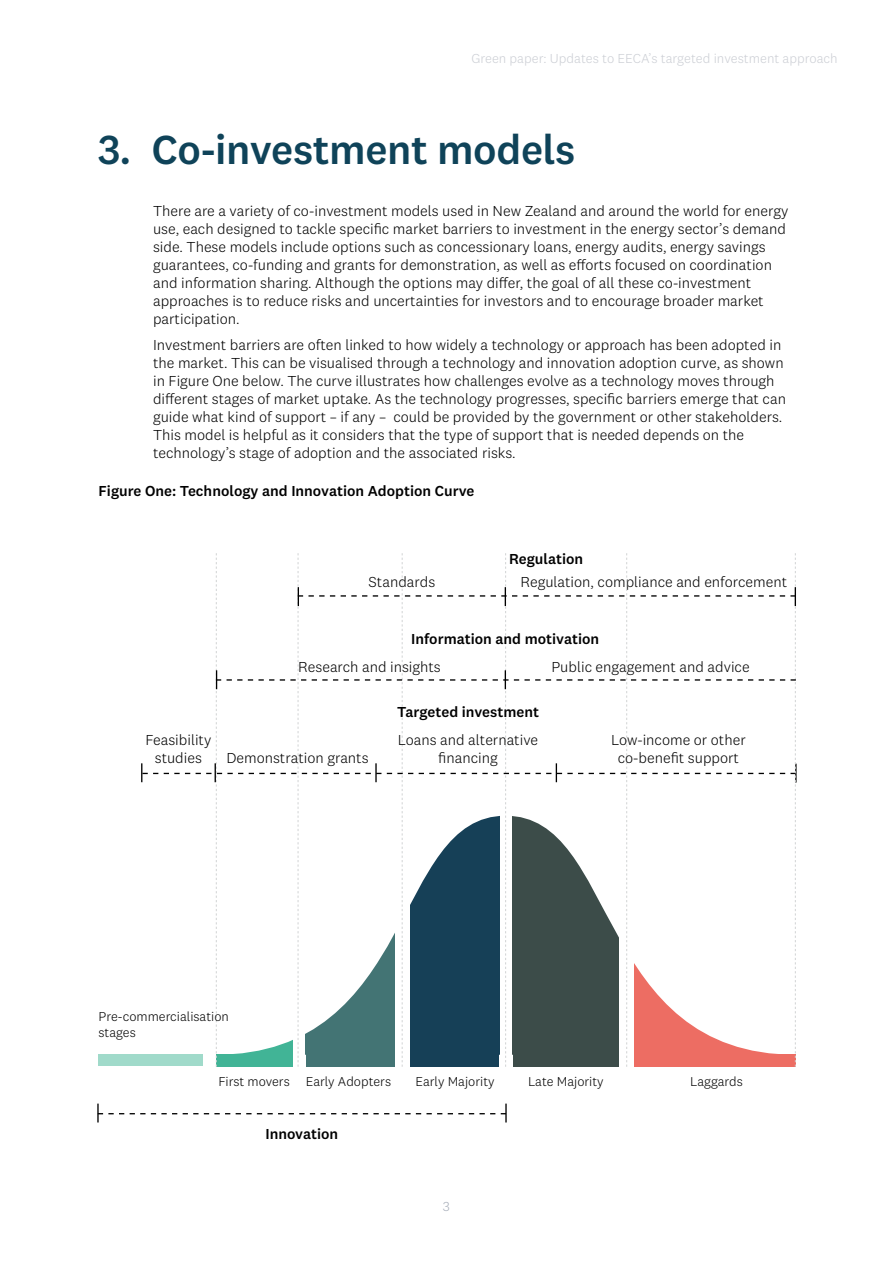
<style>
.page{position:relative;width:893px;height:1263px;background:#fff}
.page>*{position:absolute;margin:0;border:0;box-sizing:border-box;transform-origin:0 0}
.t1{font:500 42px "National 2";letter-spacing:-.01em;color:#0f4359}
.t2{font:300 15px/18px "National 2";color:#000;text-align:center}
.t3{font:500 15px "National 2";color:#000}
.t4{font:300 13.5px "National 2";color:#cccfd5}
.t5{font:300 13.5px "National 2";color:#a6adb8}
.t6{font:300 13.35px/15.9px "National 2";color:#000}
</style>
<div class="page">
<div style="left:99px;top:1054px;width:104px;height:12px;background:#a0daca"></div>
<svg style="left:141px;top:553px;width:655px;height:514px"></svg>
<svg style="left:97px;top:1103px;width:410px;height:19px"></svg>
<p class="t4" style="left:471px;top:51px;width:368px">Green paper: Updates to EECA’s targeted investment approach</p>
<h1 class="t1" style="left:98px;top:124px;width:479px">3. Co-investment models</h1>
<p class="t2" style="left:153px;top:202px;width:637px;text-align:left">There are a variety of co-investment models used in New Zealand and around the world for energy use, each designed to tackle specific market barriers to investment in the energy sector’s demand side. These models include options such as concessionary loans, energy audits, energy savings guarantees, co-funding and grants for demonstration, as well as efforts focused on coordination and information sharing. Although the options may differ, the goal of all these co-investment approaches is to reduce risks and uncertainties for investors and to encourage broader market participation.</p>
<p class="t2" style="left:153px;top:336px;width:634px;text-align:left">Investment barriers are often linked to how widely a technology or approach has been adopted in the market. This can be visualised through a technology and innovation adoption curve, as shown in Figure One below. The curve illustrates how challenges evolve as a technology moves through different stages of market uptake. As the technology progresses, specific barriers emerge that can guide what kind of support – if any – could be provided by the government or other stakeholders.<br>This model is helpful as it considers that the type of support that is needed depends on the technology’s stage of adoption and the associated risks.</p>
<p class="t3" style="left:99px;top:482px;width:377px">Figure One: Technology and Innovation Adoption Curve</p>
<p class="t3" style="left:509px;top:550px;width:76px">Regulation</p>
<p class="t2" style="left:369px;top:573px;width:68px">Standards</p>
<p class="t2" style="left:520px;top:573px;width:268px">Regulation, compliance and enforcement</p>
<p class="t3" style="left:411px;top:630px;width:190px">Information and motivation</p>
<p class="t2" style="left:298px;top:657px;width:144px">Research and insights</p>
<p class="t2" style="left:551px;top:657px;width:200px">Public engagement and advice</p>
<p class="t2" style="left:145px;top:730px;width:67px">Feasibility studies</p>
<p class="t2" style="left:226px;top:749px;width:144px">Demonstration grants</p>
<p class="t3" style="left:397px;top:703px;width:143px">Targeted investment</p>
<p class="t2" style="left:398px;top:731px;width:142px">Loans and alternative financing</p>
<p class="t2" style="left:611px;top:731px;width:136px">Low-income or other co-benefit support</p>
<p class="t6" style="left:99px;top:1008px;width:132px">Pre-commercialisation stages</p>
<p class="t6" style="left:218px;top:1073px;width:174px">First movers Early Adopters</p>
<p class="t6" style="left:415px;top:1073px;width:81px">Early Majority</p>
<p class="t6" style="left:528px;top:1073px;width:77px">Late Majority</p>
<p class="t6" style="left:690px;top:1073px;width:54px">Laggards</p>
<p class="t3" style="left:265px;top:1125px;width:74px">Innovation</p>
<p class="t5" style="left:443px;top:1199px;width:9px">3</p>
</div>
